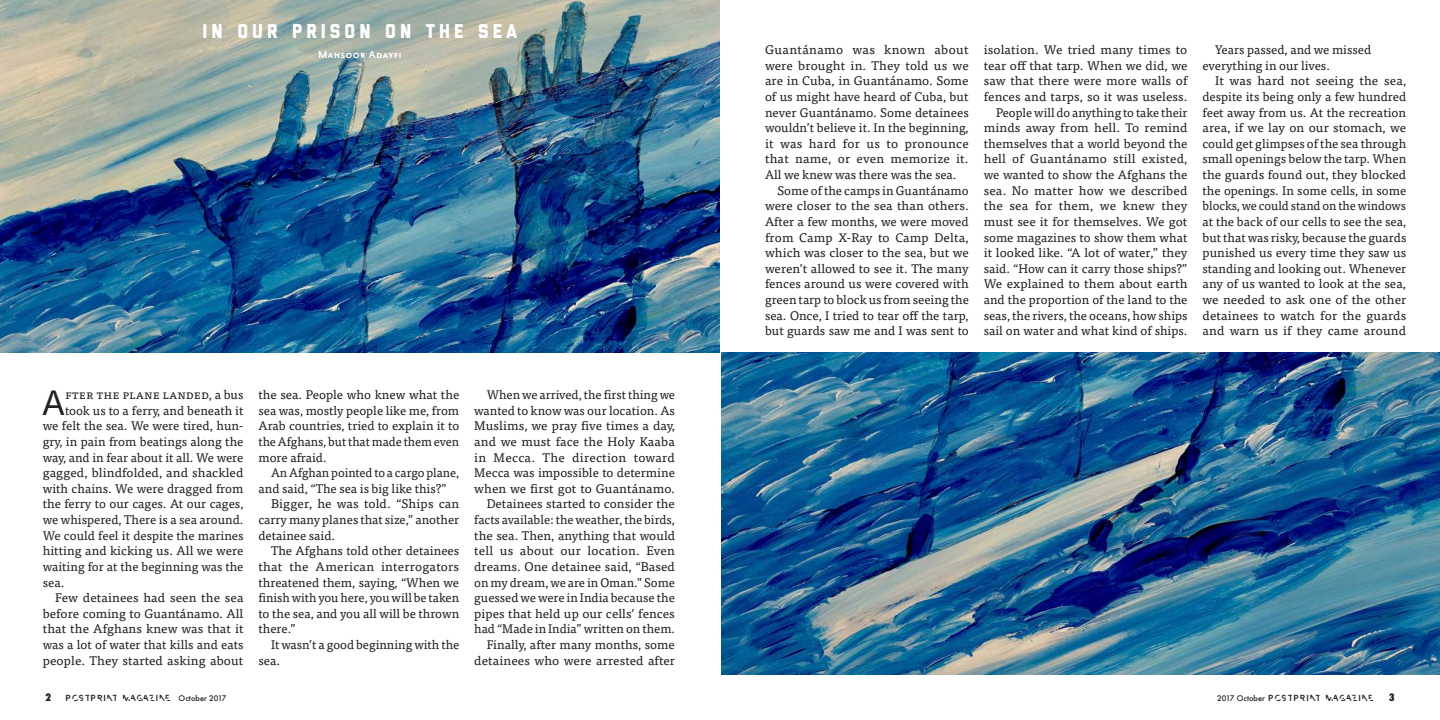
<style>
.page{position:relative;width:1440px;height:720px;background:#fff}
.page>*{position:absolute;margin:0;border:0;box-sizing:border-box;transform-origin:0 0}
.Paragraph_Style_9{font:34.88px "Tisa Sans Pro";color:#231f20}
.poem_body{font:800 20px "Liberator";letter-spacing:.2em;color:#fff}
.indent_m_space{font:12.5px/15.6px "Tisa Pro";color:#231f20;text-align:justify}
.Paragraph_Style_9-2{font:12.5px "Tisa Pro";color:#231f20}
.t1{font:700 12.5px "Priori Sans OT";letter-spacing:.03em;color:#fff}
.t2{font:800 condensed 10px "Futura";color:#231f20}
.t3{font:8.75px "Paradox";letter-spacing:.2em;color:#231f20}
.s1{font-family:"Futura";font-weight:500;font-size:7.5px}
</style>
<div class="page">
<img style="left:0;top:0;width:720px;height:352px">
<img style="left:721px;top:352px;width:719px;height:323px">
<p class="poem_body" style="left:203px;top:24px;width:316px">IN OUR PRISON ON THE SEA</p>
<p class="t1" style="left:318px;top:49px;width:85px">Mansoor Adayfi</p>
<p class="indent_m_space" style="left:765px;top:41px;width:205px">Guantánamo was known about were brought in. They told us we are in Cuba, in Guantánamo. Some of us might have heard of Cuba, but never Guantánamo. Some detainees wouldn’t believe it. In the beginning, it was hard for us to pronounce that name, or even memorize it.</p>
<p class="indent_m_space" style="left:765px;top:166px;width:193px">All we knew was there was the sea.</p>
<p class="indent_m_space" style="left:765px;top:182px;width:205px;text-indent:12px">Some of the camps in Guantánamo were closer to the sea than others.<br>After a few months, we were moved from Camp X-Ray to Camp Delta, which was closer to the sea, but we weren’t allowed to see it. The many fences around us were covered with green tarp to block us from seeing the sea. Once, I tried to tear off the tarp, but guards saw me and I was sent to</p>
<p class="indent_m_space" style="left:984px;top:41px;width:206px">isolation. We tried many times to tear off that tarp. When we did, we saw that there were more walls of fences and tarps, so it was useless.</p>
<p class="indent_m_space" style="left:984px;top:104px;width:205px;text-indent:12px">People will do anything to take their minds away from hell. To remind themselves that a world beyond the hell of Guantánamo still existed, we wanted to show the Afghans the sea. No matter how we described the sea for them, we knew they must see it for themselves. We got some magazines to show them what it looked like. “A lot of water,” they said. “How can it carry those ships?” We explained to them about earth and the proportion of the land to the seas, the rivers, the oceans, how ships sail on water and what kind of ships.</p>
<p class="indent_m_space" style="left:1202px;top:41px;width:170px;text-indent:12px">Years passed, and we missed everything in our lives.</p>
<p class="indent_m_space" style="left:1202px;top:72px;width:205px;text-indent:12px">It was hard not seeing the sea, despite its being only a few hundred feet away from us. At the recreation area, if we lay on our stomach, we could get glimpses of the sea through small openings below the tarp. When the guards found out, they blocked the openings. In some cells, in some blocks, we could stand on the windows at the back of our cells to see the sea, but that was risky, because the guards punished us every time they saw us standing and looking out. Whenever any of us wanted to look at the sea, we needed to ask one of the other detainees to watch for the guards and warn us if they came around</p>
<p class="Paragraph_Style_9" style="left:42px;top:379px;width:24px">A</p>
<p class="Paragraph_Style_9-2" style="left:65px;top:386px;width:180px">fter the plane landed, a bus</p>
<p class="Paragraph_Style_9-2" style="left:65px;top:401px;width:180px">took us to a ferry, and beneath it</p>
<p class="Paragraph_Style_9-2" style="left:43px;top:417px;width:202px">we felt the sea. We were tired, hun-</p>
<p class="Paragraph_Style_9-2" style="left:43px;top:432px;width:202px">gry, in pain from beatings along the</p>
<p class="Paragraph_Style_9-2" style="left:43px;top:448px;width:202px">way, and in fear about it all. We were</p>
<p class="Paragraph_Style_9-2" style="left:43px;top:464px;width:202px">gagged, blindfolded, and shackled</p>
<p class="Paragraph_Style_9-2" style="left:43px;top:479px;width:202px">with chains. We were dragged from</p>
<p class="Paragraph_Style_9-2" style="left:43px;top:495px;width:202px">the ferry to our cages. At our cages,</p>
<p class="Paragraph_Style_9-2" style="left:43px;top:511px;width:202px">we whispered, There is a sea around.</p>
<p class="Paragraph_Style_9-2" style="left:43px;top:526px;width:202px">We could feel it despite the marines</p>
<p class="Paragraph_Style_9-2" style="left:43px;top:542px;width:202px">hitting and kicking us. All we were</p>
<p class="Paragraph_Style_9-2" style="left:43px;top:557px;width:202px">waiting for at the beginning was the</p>
<p class="Paragraph_Style_9-2" style="left:43px;top:573px;width:23px">sea.</p>
<p class="indent_m_space" style="left:43px;top:589px;width:202px;text-indent:12px">Few detainees had seen the sea before coming to Guantánamo. All that the Afghans knew was that it was a lot of water that kills and eats people. They started asking about</p>
<p class="indent_m_space" style="left:259px;top:386px;width:202px">the sea. People who knew what the sea was, mostly people like me, from Arab countries, tried to explain it to the Afghans, but that made them even more afraid.</p>
<p class="indent_m_space" style="left:259px;top:464px;width:202px;text-indent:12px">An Afghan pointed to a cargo plane, and said, “The sea is big like this?”</p>
<p class="indent_m_space" style="left:259px;top:496px;width:202px;text-indent:12px">Bigger, he was told. “Ships can carry many planes that size,” another detainee said.</p>
<p class="indent_m_space" style="left:259px;top:542px;width:202px;text-indent:12px">The Afghans told other detainees that the American interrogators threatened them, saying, “When we finish with you here, you will be taken to the sea, and you all will be thrown there.”</p>
<p class="indent_m_space" style="left:259px;top:636px;width:202px;text-indent:12px">It wasn’t a good beginning with the sea.</p>
<p class="indent_m_space" style="left:474px;top:386px;width:202px;text-indent:12px">When we arrived, the first thing we wanted to know was our location. As Muslims, we pray five times a day, and we must face the Holy Kaaba in Mecca. The direction toward Mecca was impossible to determine when we first got to Guantánamo.</p>
<p class="indent_m_space" style="left:474px;top:496px;width:202px;text-indent:12px">Detainees started to consider the facts available: the weather, the birds, the sea. Then, anything that would tell us about our location. Even dreams. One detainee said, “Based on my dream, we are in Oman.” Some guessed we were in India because the pipes that held up our cells’ fences had “Made in India” written on them.</p>
<p class="indent_m_space" style="left:474px;top:636px;width:202px;text-align:right">Finally, after many months, some detainees who were arrested after</p>
<p class="t2" style="left:45px;top:691px;width:8px">2</p>
<p class="t3" style="left:66px;top:693px;width:162px">POSTPRINT MAGAZ INE <span class="s1">October 2017</span></p>
<p class="t3" style="left:1217px;top:693px;width:157px"><span class="s1">2017 October</span> POSTPRINT MAGAZ INE</p>
<p class="t2" style="left:1389px;top:691px;width:8px">3</p>
</div>
